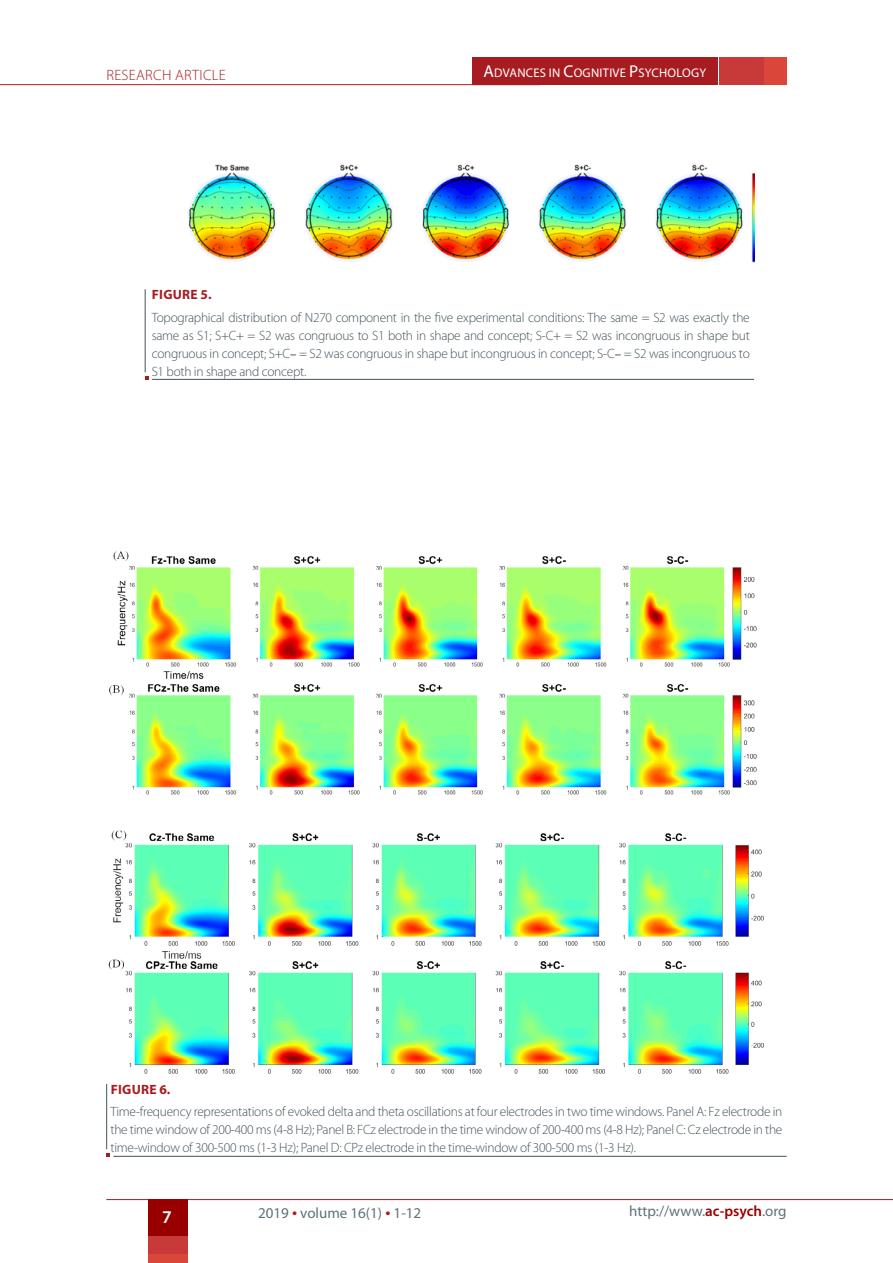
<style>
.page{position:relative;width:893px;height:1263px;background:#fff}
.page>*{position:absolute;margin:0;border:0;box-sizing:border-box;transform-origin:0 0}
.t1{font:600 18px "Myriad Pro";color:#fff}
.t2{font:15px "Myriad Pro";color:#5e7279}
.t3{font:300 15px "Myriad Pro";letter-spacing:.02em;color:#a71c20}
.t4{font:300 13.5px/18px "Myriad Pro";letter-spacing:-.02em;color:#43525a;text-align:justify}
.t5{font:700 13.5px "Myriad Pro";letter-spacing:.02em;color:#a71c20}
.t6{font:12.6px "Myriad Pro";letter-spacing:.02em;color:#fff}
.s1{font-size:17.1px}
.s2{font-family:"Minion Pro";font-weight:400;font-size:12px;color:#000}
.s3{font-size:18px;color:#a71c20}
.s4{font-weight:600;color:#980000}
</style>
<div class="page">
<div style="left:472px;top:57px;width:246px;height:28px;background:#a71c20"></div>
<hr style="left:0;top:84px;width:540px;height:1px;background:#a71c20">
<div style="left:719px;top:57px;width:44px;height:28px;background:#c73a39"></div>
<div style="left:764px;top:57px;width:23px;height:28px;background:#da4738"></div>
<hr style="left:106px;top:1199px;width:787px;height:1px;background:#a71c20">
<div style="left:148px;top:1254px;width:39px;height:9px;background:#da4738"></div>
<div style="left:148px;top:1236px;width:39px;height:17px;background:#c73a39"></div>
<div style="left:148px;top:1199px;width:39px;height:36px;background:#980000"></div>
<img style="left:188px;top:164px;width:566px;height:99px">
<svg style="left:145px;top:376px;width:3px;height:4px"></svg>
<hr style="left:145px;top:289px;width:1px;height:83px;background:#43525a">
<hr style="left:152px;top:379px;width:602px;height:1px;background:#43525a">
<img style="left:108px;top:551px;width:656px;height:523px">
<svg style="left:106px;top:1153px;width:4px;height:4px"></svg>
<hr style="left:106px;top:1084px;width:1px;height:65px;background:#43525a">
<hr style="left:113px;top:1156px;width:674px;height:1px;background:#43525a">
<p class="t3" style="left:106px;top:67px;width:121px">RESEARCH ARTICLE</p>
<p class="t6" style="left:483px;top:65px;width:224px"><span class="s1">A</span>DVANCES IN <span class="s1">C</span>OGNITIVE <span class="s1">P</span>SYCHOLOGY</p>
<p class="t5" style="left:152px;top:286px;width:61px">FIGURE 5.</p>
<p class="t4" style="left:152px;top:308px;width:600px">Topographical distribution of N270 component in the five experimental conditions: The same = S2 was exactly the same as S1; S+C+ = S2 was congruous to S1 both in shape and concept; S-C+ = S2 was incongruous in shape but congruous in concept; S+C<span class="s2">−</span> = S2 was congruous in shape but incongruous in concept; S-C<span class="s2">−</span> = S2 was incongruous to S1 both in shape and concept.</p>
<p class="t5" style="left:111px;top:1081px;width:61px">FIGURE 6.</p>
<p class="t4" style="left:111px;top:1103px;width:673px">Time-frequency representations of evoked delta and theta oscillations at four electrodes in two time windows. Panel A: Fz electrode in the time window of 200-400 ms (4-8 Hz); Panel B: FCz electrode in the time window of 200-400 ms (4-8 Hz); Panel C: Cz electrode in the time-window of 300-500 ms (1-3 Hz); Panel D: CPz electrode in the time-window of 300-500 ms (1-3 Hz).</p>
<h1 class="t1" style="left:162px;top:1205px;width:11px">7</h1>
<p class="t2" style="left:258px;top:1204px;width:165px">2019 <span class="s3">•</span> volume 16(1) <span class="s3">•</span> 1-12</p>
<p class="t2" style="left:629px;top:1202px;width:159px">http://www.<span class="s4">ac-psych</span>.org</p>
</div>
